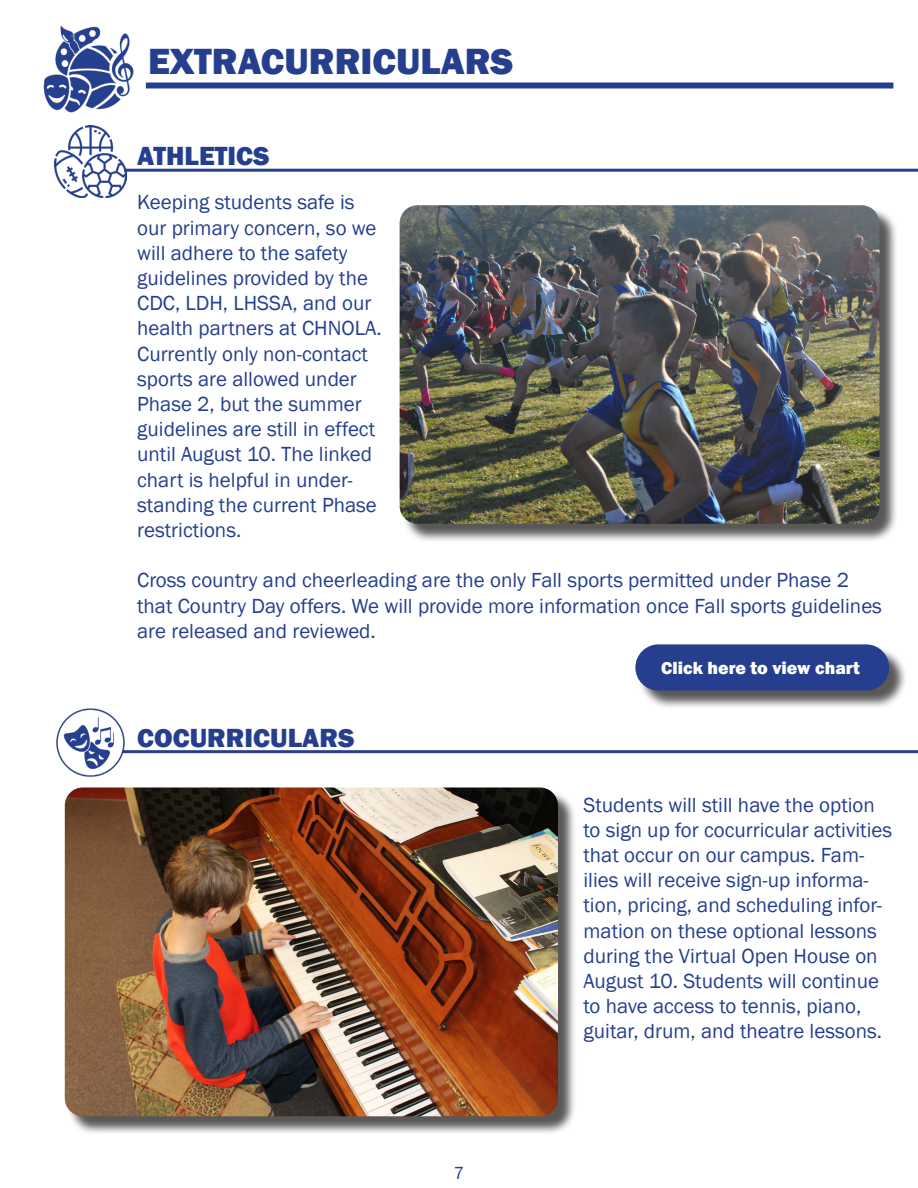
<style>
.page{position:relative;width:918px;height:1188px;background:#fff}
.page>*{position:absolute;margin:0;border:0;box-sizing:border-box;transform-origin:0 0}
.t1{font:800 37.5px "Franklin Gothic";color:#253f8e}
.t2{font:800 27px "Franklin Gothic";color:#253f8e}
.t3{font:21px/25.2px "Franklin Gothic";color:#253f8e}
.t4{font:800 18px "Franklin Gothic";color:#fff}
.t5{font:18px "Franklin Gothic";color:#253f8e}
</style>
<div class="page">
<div style="left:146px;top:82px;width:747px;height:6px;background:#253f8e"></div>
<img style="left:43px;top:25px;width:91px;height:88px">
<hr style="left:124px;top:169px;width:794px;height:3px;background:#253f8e">
<img style="left:55px;top:125px;width:72px;height:72px">
<hr style="left:122px;top:750px;width:796px;height:3px;background:#253f8e">
<img style="left:56px;top:708px;width:71px;height:69px">
<div style="left:67px;top:790px;width:510px;height:345px;background:#231f20;opacity:.75"></div>
<img style="left:65px;top:788px;width:493px;height:328px">
<div style="left:638px;top:647px;width:270px;height:62px;background:#231f20;opacity:.75"></div>
<div style="left:643px;top:652px;width:239px;height:31px;background:#253f8e;border-radius:16px"></div>
<div style="left:635px;top:644px;width:254px;height:47px;border:15px solid #253f8e;border-radius:16px"></div>
<div style="left:402px;top:207px;width:496px;height:335px;background:#231f20;opacity:.75"></div>
<img style="left:400px;top:205px;width:479px;height:319px">
<p class="t1" style="left:148px;top:37px;width:367px">EXTRACURRICULARS</p>
<p class="t2" style="left:137px;top:139px;width:134px">ATHLETICS</p>
<p class="t3" style="left:137px;top:190px;width:246px">Keeping students safe is our primary concern, so we will adhere to the safety guidelines provided by the<br>CDC, LDH, LHSSA, and our health partners at CHNOLA.<br>Currently only non-contact sports are allowed under<br>Phase 2, but the summer guidelines are still in effect until August 10. The linked chart is helpful in under&shy;standing the current Phase restrictions.</p>
<p class="t3" style="left:137px;top:568px;width:746px">Cross country and cheerleading are the only Fall sports permitted under Phase 2 that Country Day offers. We will provide more information once Fall sports guidelines are released and reviewed.</p>
<p class="t2" style="left:137px;top:720px;width:219px">COCURRICULARS</p>
<p class="t5" style="left:454px;top:1162px;width:12px">7</p>
<p class="t4" style="left:661px;top:656px;width:200px">Click here to view chart</p>
<p class="t3" style="left:584px;top:792px;width:310px">Students will still have the option to sign up for cocurricular activities that occur on our campus. Fam&shy;ilies will receive sign-up informa&shy;tion, pricing, and scheduling infor&shy;mation on these optional lessons during the Virtual Open House on August 10. Students will continue to have access to tennis, piano, guitar, drum, and theatre lessons.</p>
</div>
